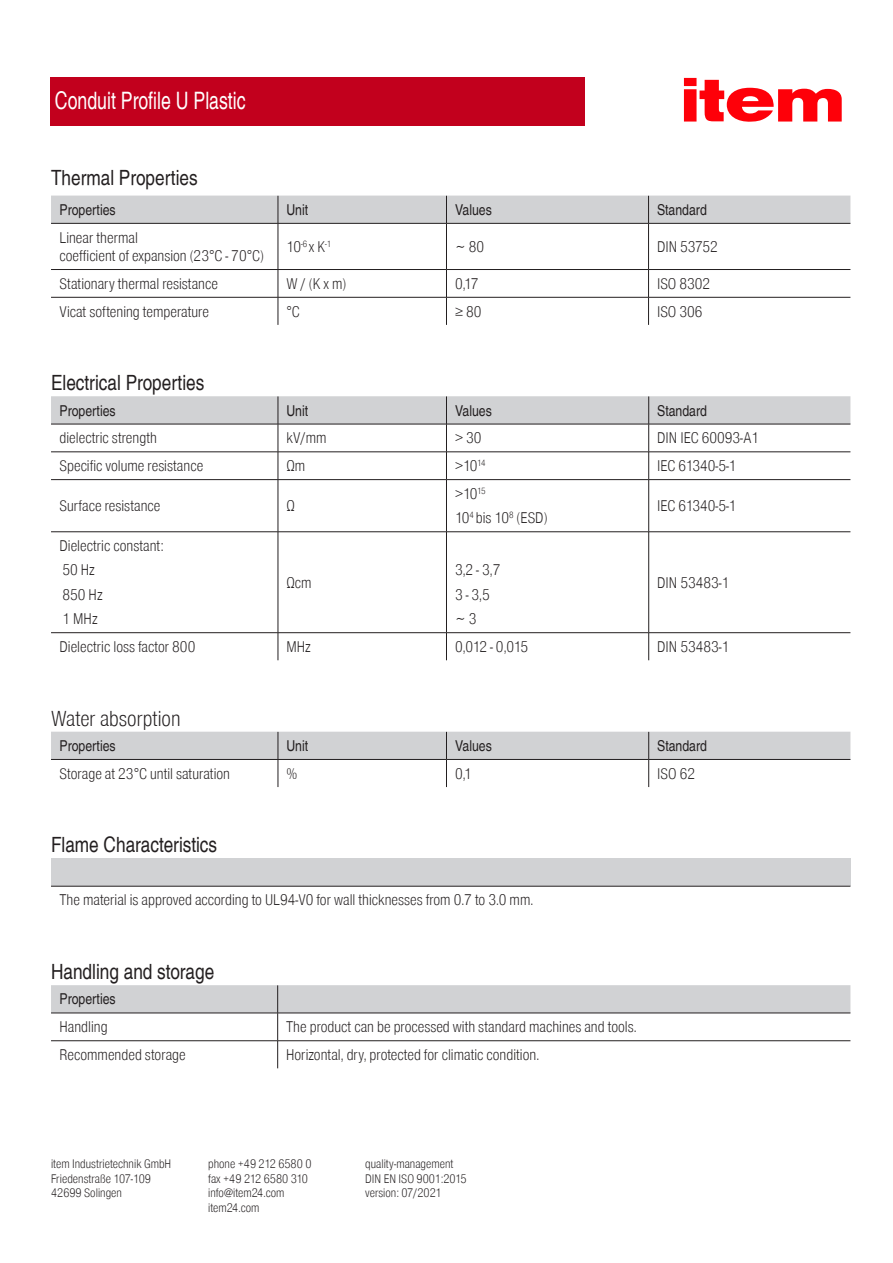
<style>
.page{position:relative;width:893px;height:1263px;background:#fff}
.page>*{position:absolute;margin:0;border:0;box-sizing:border-box;transform-origin:0 0}
.Headline_auf_rotem_B{font:24px "Item Global Reg Con";color:#fff;scale:.9 1}
.Copytext_Reg{font:21px "Item Global Reg Con";color:#231f20}
.Copytext{font:21px "Item Global Reg Con";color:#231f20}
.Copytext_Reg-2{font:21px "Nimbus Item Reg Con";color:#231f20}
.Copytext_Reg-3{font:21px "Item Global Lig Con";color:#231f20}
.Copytext-2{font:15px "Item Global Lig Con";color:#231f20}
.Copytext_Reg-4{font:15px "Nimbus Item Reg Con";color:#231f20}
.t1{font:12px/14.4px "Item Global Lig Con";color:#231f20}
</style>
<div class="page">
<div style="left:50px;top:78px;width:534px;height:48px;background:#c2001d"></div>
<svg style="left:684px;top:78px;width:158px;height:44px"></svg>
<hr style="left:278px;top:224px;width:1px;height:45px;background:#231f20">
<hr style="left:446px;top:224px;width:1px;height:45px;background:#231f20">
<hr style="left:278px;top:269px;width:168px;height:1px;background:#231f20">
<hr style="left:446px;top:269px;width:202px;height:1px;background:#231f20">
<hr style="left:648px;top:269px;width:202px;height:1px;background:#231f20">
<hr style="left:51px;top:297px;width:227px;height:1px;background:#231f20">
<hr style="left:278px;top:297px;width:168px;height:1px;background:#231f20">
<svg style="left:278px;top:270px;width:1px;height:55px"></svg>
<hr style="left:446px;top:297px;width:202px;height:1px;background:#231f20">
<svg style="left:446px;top:270px;width:1px;height:55px"></svg>
<hr style="left:648px;top:297px;width:202px;height:1px;background:#231f20">
<hr style="left:51px;top:223px;width:227px;height:1px;background:#231f20">
<hr style="left:278px;top:223px;width:168px;height:1px;background:#231f20">
<hr style="left:446px;top:223px;width:202px;height:1px;background:#231f20">
<hr style="left:648px;top:223px;width:202px;height:1px;background:#231f20">
<hr style="left:648px;top:224px;width:1px;height:45px;background:#231f20">
<hr style="left:51px;top:269px;width:227px;height:1px;background:#231f20">
<svg style="left:648px;top:270px;width:1px;height:55px"></svg>
<div style="left:51px;top:196px;width:799px;height:27px;background:#d1d2d4"></div>
<hr style="left:278px;top:480px;width:1px;height:52px;background:#231f20">
<hr style="left:446px;top:480px;width:1px;height:52px;background:#231f20">
<hr style="left:51px;top:531px;width:227px;height:1px;background:#231f20">
<hr style="left:278px;top:532px;width:1px;height:100px;background:#231f20">
<hr style="left:446px;top:532px;width:1px;height:100px;background:#231f20">
<hr style="left:649px;top:531px;width:201px;height:1px;background:#231f20">
<hr style="left:51px;top:632px;width:227px;height:1px;background:#231f20">
<svg style="left:278px;top:633px;width:1px;height:27px"></svg>
<svg style="left:446px;top:633px;width:1px;height:27px"></svg>
<hr style="left:649px;top:632px;width:201px;height:1px;background:#231f20">
<hr style="left:51px;top:479px;width:227px;height:1px;background:#231f20">
<hr style="left:278px;top:479px;width:168px;height:1px;background:#231f20">
<hr style="left:446px;top:479px;width:203px;height:1px;background:#231f20">
<hr style="left:649px;top:479px;width:201px;height:1px;background:#231f20">
<hr style="left:648px;top:480px;width:1px;height:52px;background:#231f20">
<hr style="left:278px;top:531px;width:168px;height:1px;background:#231f20">
<hr style="left:446px;top:531px;width:203px;height:1px;background:#231f20">
<hr style="left:648px;top:532px;width:1px;height:100px;background:#231f20">
<hr style="left:278px;top:632px;width:168px;height:1px;background:#231f20">
<hr style="left:446px;top:632px;width:203px;height:1px;background:#231f20">
<svg style="left:648px;top:633px;width:1px;height:27px"></svg>
<svg style="left:51px;top:396px;width:799px;height:83px"></svg>
<svg style="left:51px;top:732px;width:799px;height:55px"></svg>
<div style="left:51px;top:858px;width:799px;height:28px;background:#d1d2d4"></div>
<hr style="left:51px;top:886px;width:799px;height:1px;background:#231f20">
<svg style="left:51px;top:985px;width:799px;height:83px"></svg>
<hr style="left:278px;top:1013px;width:572px;height:1px;background:#231f20">
<hr style="left:51px;top:1013px;width:227px;height:1px;background:#231f20">
<p class="Headline_auf_rotem_B" style="left:55px;top:83px;width:213px">Conduit Profile U Plastic</p>
<p class="Copytext_Reg-2" style="left:51px;top:165px;width:148px">Thermal Properties</p>
<p class="Copytext_Reg-4" style="left:60px;top:201px;width:58px">Properties</p>
<p class="Copytext_Reg-4" style="left:286px;top:201px;width:23px">Unit</p>
<p class="Copytext_Reg-4" style="left:455px;top:201px;width:38px">Values</p>
<p class="Copytext_Reg-4" style="left:657px;top:201px;width:51px">Standard</p>
<p class="Copytext-2" style="left:60px;top:227px;width:80px">Linear thermal</p>
<p class="Copytext-2" style="left:60px;top:245px;width:206px">coefficient of expansion (23°C - 70°C)</p>
<p class="Copytext-2" style="left:286px;top:236px;width:46px">10<sup>-6</sup> x K<sup>-1</sup></p>
<p class="Copytext-2" style="left:455px;top:236px;width:31px">~ 80</p>
<p class="Copytext-2" style="left:657px;top:236px;width:62px">DIN 53752</p>
<p class="Copytext-2" style="left:60px;top:273px;width:160px">Stationary thermal resistance</p>
<p class="Copytext-2" style="left:286px;top:273px;width:61px">W / (K x m)</p>
<p class="Copytext-2" style="left:455px;top:273px;width:25px">0,17</p>
<p class="Copytext-2" style="left:657px;top:273px;width:55px">ISO 8302</p>
<p class="Copytext-2" style="left:60px;top:301px;width:151px">Vicat softening temperature</p>
<p class="Copytext-2" style="left:286px;top:301px;width:15px">°C</p>
<p class="Copytext-2" style="left:455px;top:301px;width:28px">≥ 80</p>
<p class="Copytext-2" style="left:657px;top:301px;width:47px">ISO 306</p>
<p class="Copytext_Reg" style="left:51px;top:368px;width:155px">Electrical Properties</p>
<p class="Copytext_Reg-4" style="left:60px;top:401px;width:58px">Properties</p>
<p class="Copytext_Reg-4" style="left:286px;top:401px;width:23px">Unit</p>
<p class="Copytext_Reg-4" style="left:455px;top:401px;width:38px">Values</p>
<p class="Copytext_Reg-4" style="left:657px;top:401px;width:51px">Standard</p>
<p class="Copytext-2" style="left:60px;top:428px;width:99px">dielectric strength</p>
<p class="Copytext-2" style="left:286px;top:428px;width:42px">kV/mm</p>
<p class="Copytext-2" style="left:455px;top:428px;width:28px">&gt; 30</p>
<p class="Copytext-2" style="left:657px;top:428px;width:103px">DIN IEC 60093-A1</p>
<p class="Copytext-2" style="left:60px;top:455px;width:145px">Specific volume resistance</p>
<p class="Copytext-2" style="left:286px;top:455px;width:20px">Ωm</p>
<p class="Copytext-2" style="left:455px;top:455px;width:32px">&gt;10<sup>14</sup></p>
<p class="Copytext-2" style="left:657px;top:455px;width:81px">IEC 61340-5-1</p>
<p class="Copytext-2" style="left:60px;top:495px;width:102px">Surface resistance</p>
<p class="Copytext-2" style="left:286px;top:495px;width:10px">Ω</p>
<p class="Copytext-2" style="left:455px;top:483px;width:32px">&gt;10<sup>15</sup></p>
<p class="Copytext-2" style="left:455px;top:507px;width:94px">10<sup>4</sup> bis 10<sup>8</sup> (ESD)</p>
<p class="Copytext-2" style="left:657px;top:495px;width:81px">IEC 61340-5-1</p>
<p class="Copytext-2" style="left:60px;top:535px;width:106px">Dielectric constant:</p>
<p class="Copytext-2" style="left:63px;top:560px;width:34px">50 Hz</p>
<p class="Copytext-2" style="left:63px;top:584px;width:42px">850 Hz</p>
<p class="Copytext-2" style="left:63px;top:608px;width:37px">1 MHz</p>
<p class="Copytext-2" style="left:286px;top:572px;width:27px">Ωcm</p>
<p class="Copytext-2" style="left:455px;top:560px;width:47px">3,2 - 3,7</p>
<p class="Copytext-2" style="left:455px;top:584px;width:36px">3 - 3,5</p>
<p class="Copytext-2" style="left:455px;top:608px;width:23px">~ 3</p>
<p class="Copytext-2" style="left:657px;top:572px;width:74px">DIN 53483-1</p>
<p class="Copytext-2" style="left:60px;top:636px;width:137px">Dielectric loss factor 800</p>
<p class="Copytext-2" style="left:286px;top:636px;width:26px">MHz</p>
<p class="Copytext-2" style="left:455px;top:636px;width:75px">0,012 - 0,015</p>
<p class="Copytext-2" style="left:657px;top:636px;width:74px">DIN 53483-1</p>
<p class="Copytext_Reg-3" style="left:51px;top:703px;width:131px">Water absorption</p>
<p class="Copytext_Reg-4" style="left:60px;top:737px;width:58px">Properties</p>
<p class="Copytext_Reg-4" style="left:286px;top:737px;width:23px">Unit</p>
<p class="Copytext_Reg-4" style="left:455px;top:737px;width:38px">Values</p>
<p class="Copytext_Reg-4" style="left:657px;top:737px;width:51px">Standard</p>
<p class="Copytext-2" style="left:60px;top:763px;width:172px">Storage at 23°C until saturation</p>
<p class="Copytext-2" style="left:286px;top:763px;width:12px">%</p>
<p class="Copytext-2" style="left:455px;top:763px;width:18px">0,1</p>
<p class="Copytext-2" style="left:657px;top:763px;width:39px">ISO 62</p>
<p class="Copytext_Reg" style="left:51px;top:830px;width:168px">Flame Characteristics</p>
<p class="Copytext-2" style="left:60px;top:890px;width:475px">The material is approved according to UL94-V0 for wall thicknesses from 0.7 to 3.0 mm.</p>
<p class="Copytext" style="left:51px;top:956px;width:165px">Handling and storage</p>
<p class="Copytext_Reg-4" style="left:60px;top:990px;width:58px">Properties</p>
<p class="Copytext-2" style="left:60px;top:1016px;width:50px">Handling</p>
<p class="Copytext-2" style="left:286px;top:1016px;width:352px">The product can be processed with standard machines and tools.</p>
<p class="Copytext-2" style="left:60px;top:1044px;width:128px">Recommended storage</p>
<p class="Copytext-2" style="left:286px;top:1044px;width:255px">Horizontal, dry, protected for climatic condition.</p>
<p class="t1" style="left:51px;top:1157px;width:122px">item Industrietechnik GmbH<br>Friedenstraße 107-109<br>42699 Solingen</p>
<p class="t1" style="left:208px;top:1157px;width:105px">phone +49 212 6580 0 fax +49 212 6580 310 info@item24.com item24.com</p>
<p class="t1" style="left:365px;top:1157px;width:103px">quality-management<br>DIN EN ISO 9001:2015 version: 07/2021</p>
</div>
